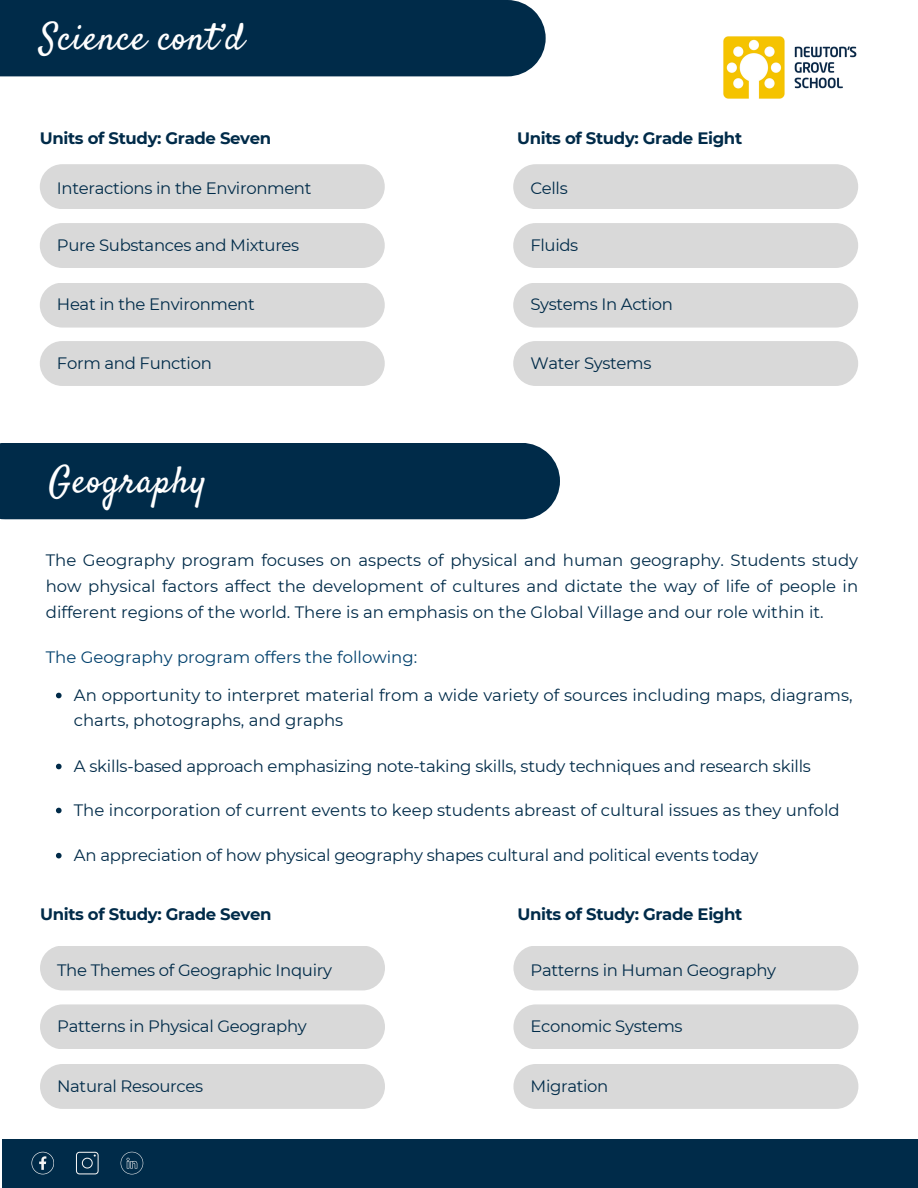
<style>
.page{position:relative;width:918px;height:1188px;background:#fff}
.page>*{position:absolute;margin:0;border:0;box-sizing:border-box;transform-origin:0 0}
.t1{font:37.5px "Satisfy";letter-spacing:.025em;color:#fff}
.t2{font:16.5px/25.8px "Montserrat";letter-spacing:-.015em;color:#002b49;text-align:justify}
.t3{font:700 16.5px "Montserrat";letter-spacing:-.02em;color:#002b49}
.t4{font:16.5px "Montserrat";color:#02416d}
</style>
<div class="page">
<div style="left:2px;top:1140px;width:916px;height:48px;background:#002b49"></div>
<svg style="left:31px;top:1152px;width:23px;height:22px"></svg>
<svg style="left:76px;top:1152px;width:22px;height:22px"></svg>
<svg style="left:121px;top:1152px;width:22px;height:22px"></svg>
<img style="left:723px;top:36px;width:134px;height:63px">
<div style="left:0;top:0;width:546px;height:76px;background:#002b49"></div>
<div style="left:40px;top:164px;width:345px;height:45px;background:#d9d9d9;border-radius:22px"></div>
<div style="left:40px;top:223px;width:345px;height:45px;background:#d9d9d9;border-radius:22px"></div>
<div style="left:40px;top:283px;width:345px;height:45px;background:#d9d9d9;border-radius:22px"></div>
<div style="left:40px;top:341px;width:345px;height:45px;background:#d9d9d9;border-radius:22px"></div>
<div style="left:513px;top:164px;width:345px;height:45px;background:#d9d9d9;border-radius:22px"></div>
<div style="left:513px;top:223px;width:345px;height:45px;background:#d9d9d9;border-radius:22px"></div>
<div style="left:513px;top:283px;width:345px;height:45px;background:#d9d9d9;border-radius:22px"></div>
<div style="left:513px;top:341px;width:345px;height:45px;background:#d9d9d9;border-radius:22px"></div>
<div style="left:0;top:443px;width:560px;height:76px;background:#002b49"></div>
<svg style="left:56px;top:693px;width:6px;height:5px"></svg>
<svg style="left:56px;top:764px;width:6px;height:5px"></svg>
<svg style="left:56px;top:808px;width:6px;height:5px"></svg>
<svg style="left:56px;top:853px;width:6px;height:5px"></svg>
<div style="left:40px;top:946px;width:345px;height:44px;background:#d9d9d9;border-radius:22px"></div>
<div style="left:40px;top:1004px;width:345px;height:45px;background:#d9d9d9;border-radius:22px"></div>
<div style="left:40px;top:1064px;width:345px;height:45px;background:#d9d9d9;border-radius:22px"></div>
<div style="left:513px;top:946px;width:345px;height:44px;background:#d9d9d9;border-radius:22px"></div>
<div style="left:513px;top:1004px;width:345px;height:45px;background:#d9d9d9;border-radius:22px"></div>
<div style="left:513px;top:1064px;width:345px;height:45px;background:#d9d9d9;border-radius:22px"></div>
<h2 class="t1" style="left:40px;top:14px;width:206px">Science cont’d</h2>
<p class="t3" style="left:40px;top:128px;width:233px">Units of Study: Grade Seven</p>
<p class="t2" style="left:57px;top:175px;width:256px">Interactions in the Environment</p>
<p class="t2" style="left:57px;top:232px;width:244px">Pure Substances and Mixtures</p>
<p class="t2" style="left:57px;top:291px;width:199px">Heat in the Environment</p>
<h2 class="t2" style="left:57px;top:350px;width:156px">Form and Function</h2>
<p class="t1" style="left:49px;top:457px;width:159px">Geography</p>
<p class="t3" style="left:517px;top:128px;width:227px">Units of Study: Grade Eight</p>
<p class="t2" style="left:530px;top:175px;width:39px">Cells</p>
<p class="t2" style="left:530px;top:232px;width:49px">Fluids</p>
<p class="t2" style="left:530px;top:291px;width:144px">Systems In Action</p>
<h1 class="t2" style="left:530px;top:350px;width:123px">Water Systems</h1>
<p class="t2" style="left:46px;top:548px;width:814px">The Geography program focuses on aspects of physical and human geography. Students study how physical factors affect the development of cultures and dictate the way of life of people in different regions of the world. There is an emphasis on the Global Village and our role within it.</p>
<p class="t4" style="left:46px;top:647px;width:373px">The Geography program offers the following:</p>
<p class="t2" style="left:74px;top:682px;width:780px">An opportunity to interpret material from a wide variety of sources including maps, diagrams, charts, photographs, and graphs</p>
<p class="t2" style="left:74px;top:753px;width:739px">A skills-based approach emphasizing note-taking skills, study techniques and research skills</p>
<p class="t2" style="left:74px;top:797px;width:767px">The incorporation of current events to keep students abreast of cultural issues as they unfold</p>
<p class="t2" style="left:74px;top:842px;width:686px">An appreciation of how physical geography shapes cultural and political events today</p>
<h2 class="t3" style="left:40px;top:904px;width:233px">Units of Study: Grade Seven</h2>
<p class="t2" style="left:57px;top:957px;width:276px">The Themes of Geographic Inquiry</p>
<h2 class="t3" style="left:517px;top:904px;width:227px">Units of Study: Grade Eight</h2>
<p class="t2" style="left:531px;top:957px;width:247px">Patterns in Human Geography</p>
<p class="t2" style="left:57px;top:1013px;width:251px">Patterns in Physical Geography</p>
<p class="t2" style="left:531px;top:1013px;width:154px">Economic Systems</p>
<p class="t2" style="left:57px;top:1073px;width:148px">Natural Resources</p>
<p class="t2" style="left:531px;top:1073px;width:79px">Migration</p>
</div>
